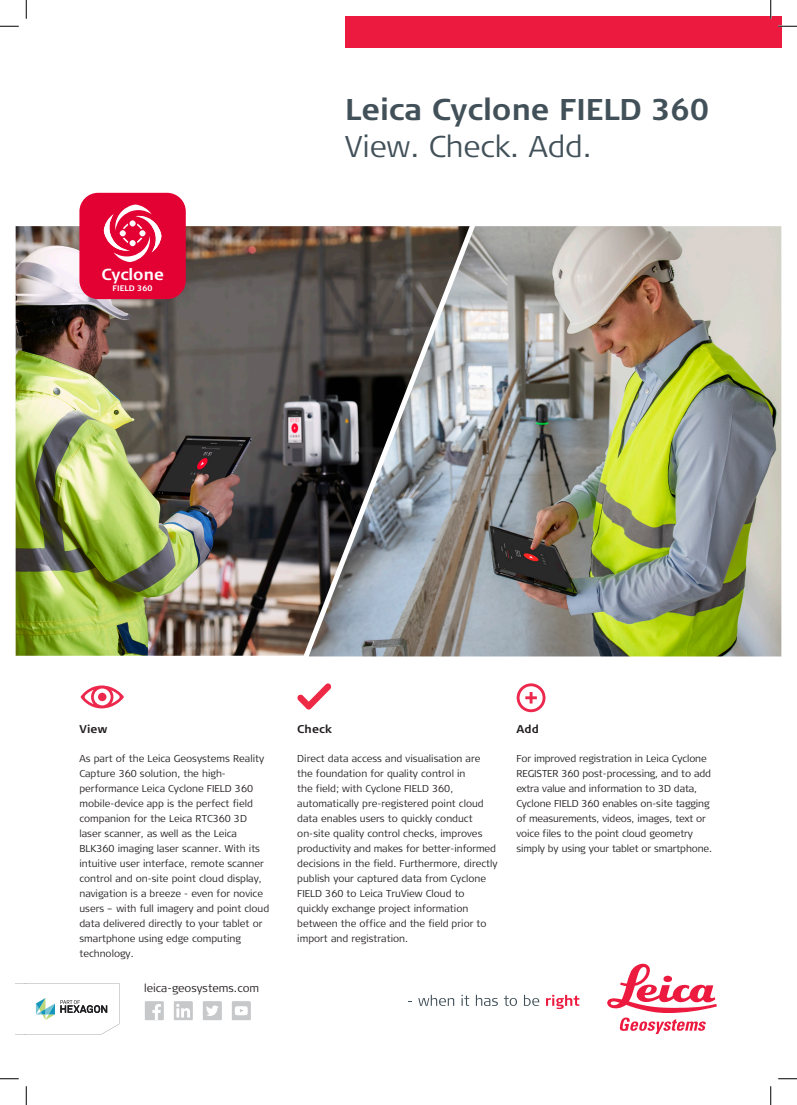
<style>
.page{position:relative;width:797px;height:1105px;background:#fff}
.page>*{position:absolute;margin:0;border:0;box-sizing:border-box;transform-origin:0 0}
.t1{font:700 30px "Signa Column";color:#425159}
.t2{font:300 30px "Signa Column";color:#425159}
.t3{font:700 16px "Signa Column";color:#fff}
.t4{font:300 11.25px "Signa Column";color:#231f20}
.t5{font:700 11.25px "Signa Column";letter-spacing:.02em;color:#231f20}
.t6{font:300 10px/15px "Signa Column";color:#231f20}
.t7{font:700 8px "Signa Column";color:#fff}
</style>
<div class="page">
<div style="left:345px;top:16px;width:436px;height:32px;background:#ed1a40"></div>
<svg style="left:418px;top:995px;width:36px;height:11px"></svg>
<svg style="left:461px;top:995px;width:8px;height:11px"></svg>
<svg style="left:476px;top:995px;width:22px;height:11px"></svg>
<svg style="left:504px;top:995px;width:13px;height:11px"></svg>
<svg style="left:524px;top:995px;width:15px;height:11px"></svg>
<svg style="left:546px;top:995px;width:33px;height:14px"></svg>
<svg style="left:607px;top:963px;width:109px;height:71px"></svg>
<svg style="left:16px;top:983px;width:103px;height:52px"></svg>
<svg style="left:232px;top:1001px;width:19px;height:19px"></svg>
<svg style="left:203px;top:1001px;width:19px;height:19px"></svg>
<svg style="left:174px;top:1001px;width:19px;height:19px"></svg>
<svg style="left:145px;top:1001px;width:19px;height:19px"></svg>
<svg style="left:297px;top:683px;width:34px;height:27px"></svg>
<svg style="left:81px;top:685px;width:43px;height:23px"></svg>
<div style="left:98px;top:693px;width:8px;height:8px;background:#ed284d;border-radius:50%"></div>
<svg style="left:516px;top:683px;width:29px;height:29px"></svg>
<img style="left:16px;top:226px;width:282px;height:430px">
<img style="left:298px;top:226px;width:483px;height:431px">
<div style="left:79px;top:193px;width:107px;height:106px;background:#e30134;border-radius:19px"></div>
<svg style="left:104px;top:204px;width:57px;height:58px"></svg>
<svg style="left:0;top:25px;width:19px;height:2px"></svg>
<svg style="left:778px;top:25px;width:19px;height:2px"></svg>
<svg style="left:0;top:1078px;width:19px;height:1px"></svg>
<svg style="left:778px;top:1078px;width:19px;height:1px"></svg>
<svg style="left:25px;top:0;width:2px;height:19px"></svg>
<svg style="left:25px;top:1086px;width:2px;height:19px"></svg>
<svg style="left:770px;top:0;width:1px;height:19px"></svg>
<svg style="left:770px;top:1086px;width:1px;height:19px"></svg>
<h2 class="t3" style="left:101px;top:264px;width:64px">Cyclone</h2>
<p class="t7" style="left:112px;top:283px;width:42px">FIELD 360</p>
<h1 class="t1" style="left:345px;top:90px;width:365px">Leica Cyclone FIELD 360</h1>
<h1 class="t2" style="left:345px;top:128px;width:248px">View. Check. Add.</h1>
<p class="t5" style="left:79px;top:721px;width:29px">View</p>
<p class="t6" style="left:79px;top:751px;width:191px">As part of the Leica Geosystems Reality Capture 360 solution, the high&shy;performance Leica Cyclone FIELD 360 mobile-device app is the perfect field companion for the Leica RTC360 3D laser scanner, as well as the Leica BLK360 imaging laser scanner. With its intuitive user interface, remote scanner control and on-site point cloud display, navigation is a breeze - even for novice users – with full imagery and point cloud data delivered directly to your tablet or smartphone using edge computing technology.</p>
<p class="t4" style="left:144px;top:981px;width:117px">leica-geosystems.com</p>
<p class="t5" style="left:297px;top:721px;width:36px">Check</p>
<p class="t6" style="left:297px;top:751px;width:202px">Direct data access and visualisation are the foundation for quality control in<br>the field; with Cyclone FIELD 360, automatically pre-registered point cloud data enables users to quickly conduct on-site quality control checks, improves productivity and makes for better-informed decisions in the field. Furthermore, directly publish your captured data from Cyclone FIELD 360 to Leica TruView Cloud to quickly exchange project information between the office and the field prior to import and registration.</p>
<p class="t5" style="left:516px;top:721px;width:24px">Add</p>
<p class="t6" style="left:516px;top:751px;width:197px">For improved registration in Leica Cyclone REGISTER 360 post-processing, and to add extra value and information to 3D data, Cyclone FIELD 360 enables on-site tagging of measurements, videos, images, text or voice files to the point cloud geometry simply by using your tablet or smartphone.</p>
</div>
